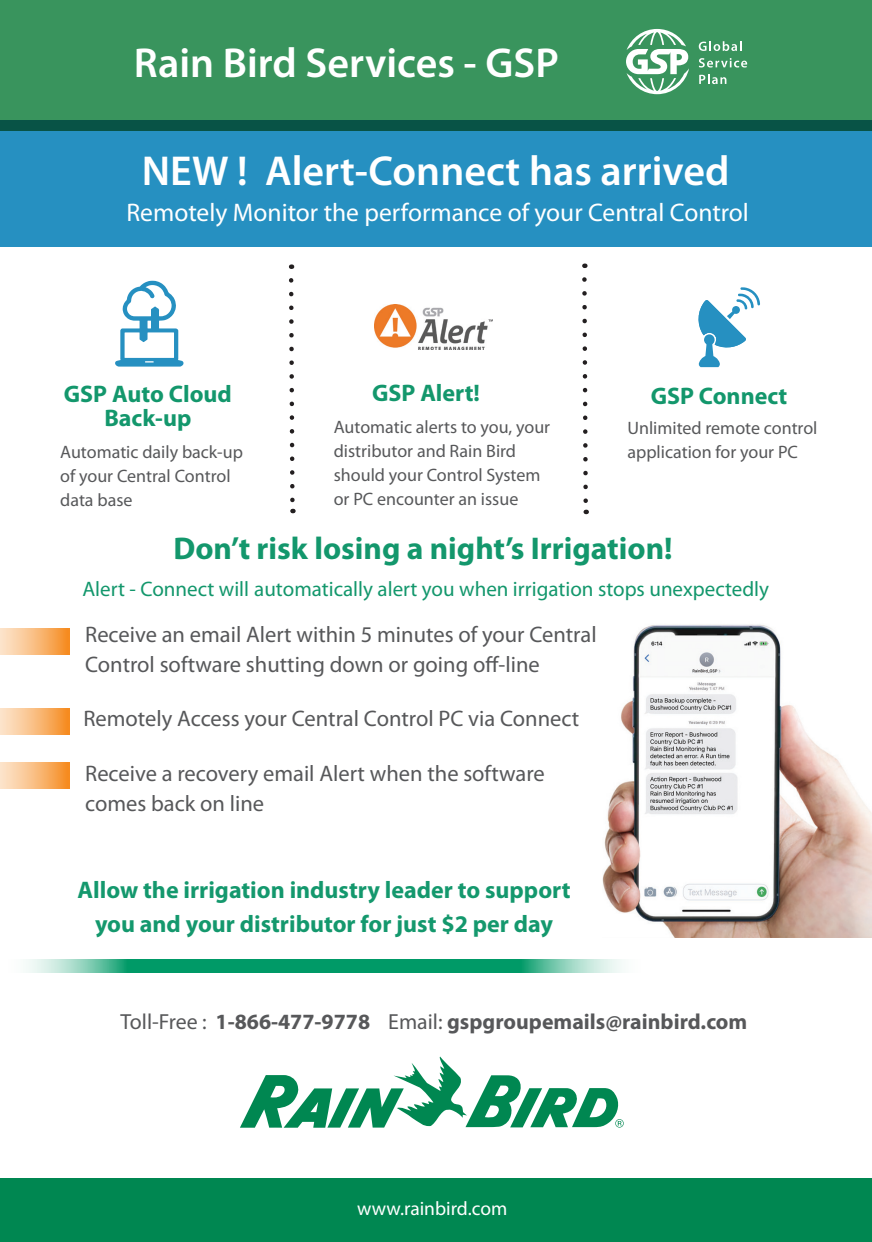
<style>
.page{position:relative;width:872px;height:1242px;background:#fff}
.page>*{position:absolute;margin:0;border:0;box-sizing:border-box;transform-origin:0 0}
.t1{font:600 42px "Myriad Pro";color:#fff}
.t2{font:700 31.5px "Myriad Pro";color:#13976c}
.t3{font:25.5px "Myriad Pro";color:#fff}
.t4{font:700 24px/34.5px "Myriad Pro";color:#14986d;text-align:center}
.t5{font:700 24px/24px "Myriad Pro";color:#13976c;text-align:center}
.t6{font:22.5px/30px "Myriad Pro";color:#57585a}
.t7{font:700 21.9px "Myriad Pro";color:#57585a}
.t8{font:21px "Myriad Pro";color:#13976c}
.t9{font:19.5px "Myriad Pro";color:#fff}
.t10{font:18px/24px "Myriad Pro";color:#57585a}
.s1{font-weight:400}
</style>
<div class="page">
<img style="left:602px;top:624px;width:270px;height:313px">
<div style="left:0;top:0;width:872px;height:131px;background:#39945d"></div>
<div style="left:0;top:120px;width:872px;height:127px;background:#2690c1"></div>
<svg style="left:698px;top:41px;width:43px;height:10px"></svg>
<svg style="left:699px;top:58px;width:48px;height:10px"></svg>
<svg style="left:699px;top:74px;width:27px;height:10px"></svg>
<svg style="left:626px;top:29px;width:63px;height:65px"></svg>
<div style="left:0;top:1178px;width:872px;height:64px;background:#008751"></div>
<svg style="left:240px;top:1056px;width:383px;height:71px"></svg>
<svg style="left:115px;top:281px;width:69px;height:85px"></svg>
<img style="left:374px;top:305px;width:118px;height:44px">
<svg style="left:698px;top:287px;width:62px;height:80px"></svg>
<svg style="left:289px;top:278px;width:7px;height:235px"></svg>
<svg style="left:582px;top:277px;width:7px;height:237px"></svg>
<div style="left:0;top:628px;width:70px;height:26px;background:linear-gradient(to right,#fde9d6,#f68e25)"></div>
<div style="left:0;top:708px;width:70px;height:26px;background:linear-gradient(to right,#fde9d6,#f68e25)"></div>
<div style="left:0;top:762px;width:70px;height:26px;background:linear-gradient(to right,#fde9d6,#f68e25)"></div>
<svg style="left:26px;top:959px;width:596px;height:13px;background:#32ad85"></svg>
<h1 class="t1" style="left:134px;top:37px;width:426px">Rain Bird Services - GSP</h1>
<h1 class="t1" style="left:142px;top:144px;width:589px">NEW ! Alert-Connect has arrived</h1>
<p class="t3" style="left:126px;top:197px;width:624px">Remotely Monitor the performance of your Central Control</p>
<p class="t5" style="left:64px;top:381px;width:169px">GSP Auto Cloud<br>Back-up</p>
<p class="t10" style="left:60px;top:440px;width:184px">Automatic daily back-up of your Central Control data base</p>
<p class="t5" style="left:372px;top:380px;width:109px">GSP Alert!</p>
<p class="t10" style="left:334px;top:414px;width:218px">Automatic alerts to you, your distributor and Rain Bird should your Control System or PC encounter an issue</p>
<p class="t5" style="left:651px;top:383px;width:138px">GSP Connect</p>
<p class="t10" style="left:627px;top:415px;width:192px">Unlimited remote control application for your PC</p>
<h2 class="t2" style="left:173px;top:528px;width:500px">Don’t risk losing a night’s Irrigation!</h2>
<p class="t8" style="left:82px;top:576px;width:688px">Alert - Connect will automatically alert you when irrigation stops unexpectedly</p>
<p class="t6" style="left:85px;top:619px;width:513px">Receive an email Alert within 5 minutes of your Central<br>Control software shutting down or going off-line</p>
<p class="t6" style="left:83px;top:703px;width:497px">Remotely Access your Central Control PC via Connect</p>
<p class="t6" style="left:85px;top:758px;width:461px">Receive a recovery email Alert when the software comes back on line</p>
<p class="t4" style="left:78px;top:871px;width:494px">Allow the irrigation industry leader to support you and your distributor for just $2 per day</p>
<p class="t7" style="left:121px;top:1007px;width:628px"><span class="s1">Toll-Free :</span> 1-866-477-9778 <span class="s1">Email:</span> gspgroupemails@rainbird.com</p>
<p class="t9" style="left:357px;top:1196px;width:152px">www.rainbird.com</p>
</div>
